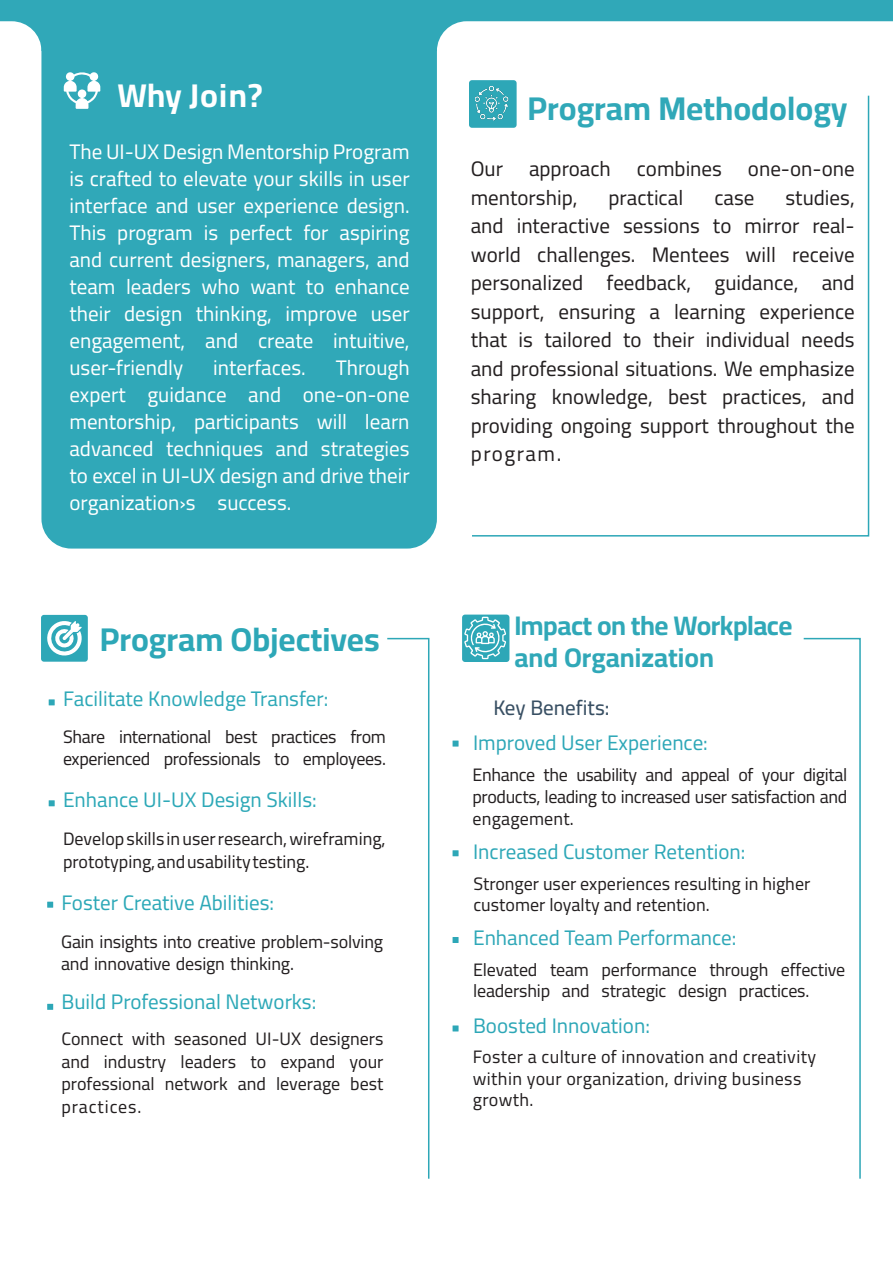
<style>
.page{position:relative;width:893px;height:1263px;background:#fff}
.page>*{position:absolute;margin:0;border:0;box-sizing:border-box;transform-origin:0 0}
.t1{font:700 33px "Cairo";color:#30a8b8}
.t2{font:700 33px "Cairo";color:#2da7b7}
.t3{font:700 33px "Cairo";letter-spacing:.035em;color:#fff}
.t4{font:700 27px/32.4px "Cairo";letter-spacing:-.02em;color:#30a8b8}
.t5{font:21px/27px "Cairo";color:#fff;text-align:justify}
.t6{font:21px/28.5px "Cairo";color:#231f20}
.t7{font:21px "Cairo";color:#2ca8b7}
.t8{font:21px "Cairo";color:#2da7b7}
.t9{font:500 21px "Cairo";color:#384f63}
.t10{font:18px/22.5px "Cairo";letter-spacing:-.01em;color:#231f20}
.t11{font:18px/21.6px "Cairo";letter-spacing:.02em;color:#231f20}
</style>
<div class="page">
<div style="left:41px;top:51px;width:396px;height:498px;background:#30a8b8"></div>
<svg style="left:0;top:0;width:893px;height:51px;fill:#30a8b8"></svg>
<svg style="left:64px;top:72px;width:36px;height:37px"></svg>
<div style="left:469px;top:80px;width:48px;height:48px;background:#2da7b7;border-radius:3px"></div>
<img style="left:479px;top:86px;width:25px;height:8px">
<svg style="left:49px;top:699px;width:6px;height:6px"></svg>
<svg style="left:49px;top:800px;width:6px;height:6px"></svg>
<svg style="left:47px;top:902px;width:6px;height:6px"></svg>
<svg style="left:47px;top:1004px;width:6px;height:6px"></svg>
<div style="left:41px;top:615px;width:47px;height:47px;background:#2da7b7;border-radius:3px"></div>
<svg style="left:47px;top:621px;width:35px;height:35px"></svg>
<svg style="left:453px;top:740px;width:6px;height:6px"></svg>
<svg style="left:453px;top:850px;width:6px;height:6px"></svg>
<svg style="left:453px;top:1025px;width:6px;height:6px"></svg>
<svg style="left:453px;top:937px;width:6px;height:6px"></svg>
<div style="left:462px;top:615px;width:47px;height:47px;background:#2da7b7;border-radius:3px"></div>
<svg style="left:464px;top:617px;width:42px;height:42px"></svg>
<svg style="left:803px;top:637px;width:58px;height:542px"></svg>
<svg style="left:387px;top:637px;width:43px;height:542px"></svg>
<svg style="left:470px;top:94px;width:400px;height:443px"></svg>
<p class="t3" style="left:117px;top:71px;width:147px">Why Join?</p>
<p class="t5" style="left:69px;top:139px;width:342px">The UI-UX Design Mentorship Program is crafted to elevate your skills in user interface and user experience design.<br>This program is perfect for aspiring and current designers, managers, and team leaders who want to enhance their design thinking, improve user engagement, and create intuitive, user-friendly</p>
<p class="t5" style="left:213px;top:355px;width:94px">interfaces.</p>
<p class="t5" style="left:69px;top:355px;width:342px;text-indent:266px">Through expert guidance and one-on-one mentorship, participants will learn advanced techniques and strategies to excel in UI-UX design and drive their organization›s success.</p>
<p class="t2" style="left:100px;top:615px;width:282px">Program Objectives</p>
<p class="t7" style="left:63px;top:683px;width:267px">Facilitate Knowledge Transfer:</p>
<p class="t10" style="left:63px;top:726px;width:324px">Share international best practices from experienced professionals to employees.</p>
<p class="t7" style="left:63px;top:784px;width:255px">Enhance UI-UX Design Skills:</p>
<p class="t10" style="left:63px;top:828px;width:324px">Develop skills in user research, wireframing, prototyping, and usability testing.</p>
<p class="t7" style="left:62px;top:887px;width:214px">Foster Creative Abilities:</p>
<p class="t10" style="left:61px;top:930px;width:324px">Gain insights into creative problem-solving and innovative design thinking.</p>
<p class="t7" style="left:62px;top:986px;width:256px">Build Professional Networks:</p>
<p class="t10" style="left:61px;top:1028px;width:324px;text-align:justify">Connect with seasoned UI-UX designers and industry leaders to expand your professional network and leverage best practices.</p>
<p class="t1" style="left:527px;top:83px;width:322px">Program Methodology</p>
<p class="t6" style="left:471px;top:155px;width:385px">Our approach combines one-on-one mentorship,</p>
<p class="t6" style="left:471px;top:184px;width:385px;text-align:justify;text-indent:315px">studies, and interactive sessions to mirror real&shy;world challenges. Mentees will receive personalized feedback, guidance, and support, ensuring a learning experience that is tailored to their individual needs and professional situations. We emphasize sharing knowledge, best practices, and providing ongoing support throughout the program.</p>
<p class="t6" style="left:609px;top:184px;width:76px">practical</p>
<p class="t6" style="left:714px;top:184px;width:42px">case</p>
<p class="t4" style="left:514px;top:610px;width:280px">Impact on the Workplace and Organization</p>
<p class="t9" style="left:493px;top:692px;width:118px">Key Benefits:</p>
<p class="t8" style="left:473px;top:727px;width:236px">Improved User Experience:</p>
<p class="t10" style="left:472px;top:765px;width:376px;line-height:21.6px;text-align:justify">Enhance the usability and appeal of your digital products, leading to increased user satisfaction and engagement.</p>
<p class="t8" style="left:473px;top:836px;width:274px">Increased Customer Retention:</p>
<p class="t10" style="left:473px;top:873px;width:338px;line-height:21.6px">Stronger user experiences resulting in higher customer loyalty and retention.</p>
<p class="t8" style="left:473px;top:922px;width:265px">Enhanced Team Performance:</p>
<p class="t10" style="left:473px;top:959px;width:374px;line-height:21.6px">Elevated team performance through effective leadership and strategic design practices.</p>
<p class="t8" style="left:473px;top:1010px;width:178px">Boosted Innovation:</p>
<p class="t11" style="left:473px;top:1046px;width:345px">Foster a culture of innovation and creativity within your organization, driving business growth.</p>
</div>
